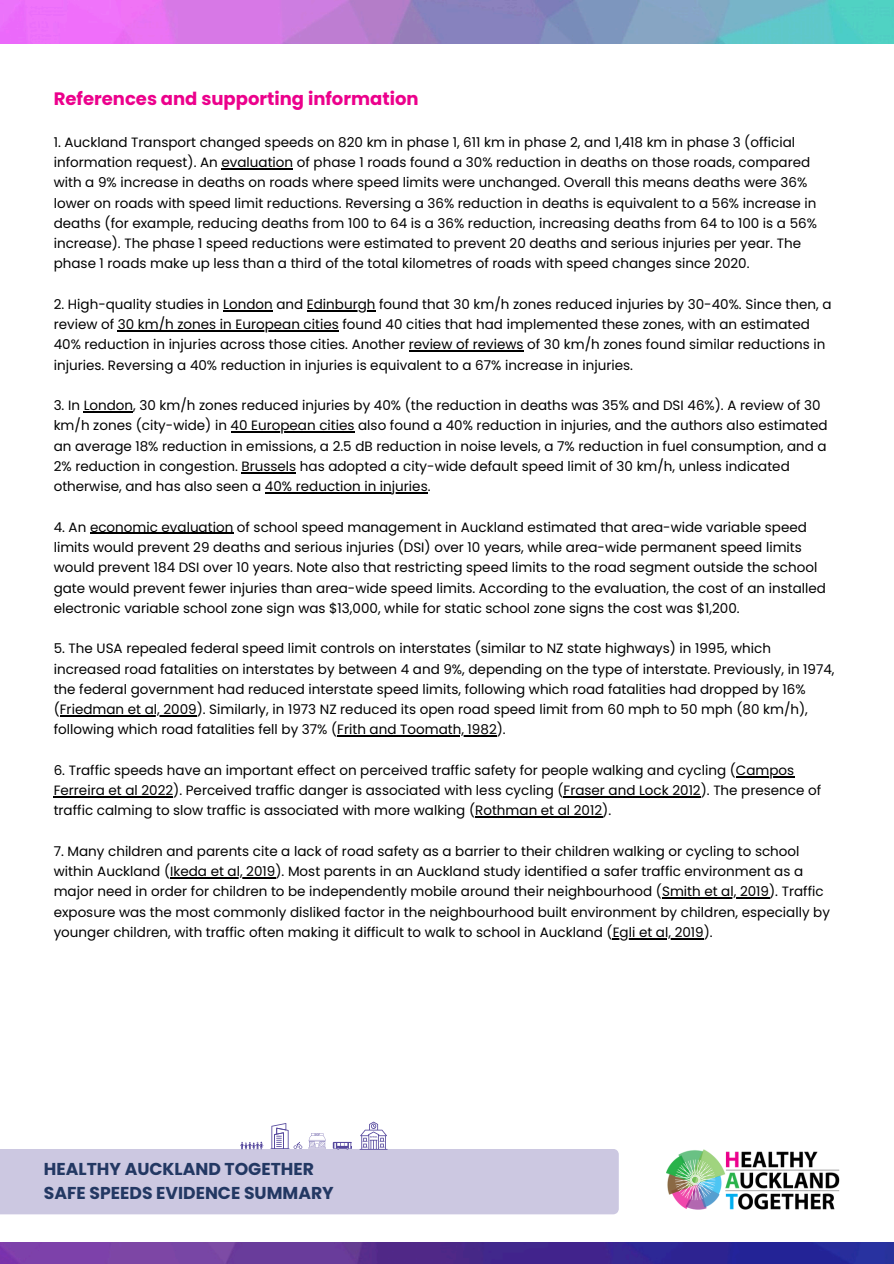
<style>
.page{position:relative;width:894px;height:1264px;background:#fff}
.page>*{position:absolute;margin:0;border:0;box-sizing:border-box;transform-origin:0 0}
.t1{font:700 18px "Poppins";color:#ec008c}
.t2{font:700 17.25px/23.7px "Poppins";color:#233863}
.t3{font:13.5px/20.2px "Poppins";color:#000}
</style>
<div class="page">
<img style="left:0;top:0;width:893px;height:1263px">
<div style="left:0;top:44px;width:893px;height:1197px;background:#fff"></div>
<img style="left:666px;top:1149px;width:172px;height:61px">
<svg style="left:0;top:1121px;width:618px;height:93px"></svg>
<hr style="left:221px;top:168px;width:72px;height:1px;background:#000">
<hr style="left:223px;top:310px;width:50px;height:1px;background:#000">
<hr style="left:307px;top:310px;width:68px;height:1px;background:#000">
<hr style="left:118px;top:330px;width:221px;height:1px;background:#000">
<hr style="left:408px;top:350px;width:115px;height:2px;background:#000">
<hr style="left:84px;top:411px;width:49px;height:1px;background:#000">
<hr style="left:230px;top:431px;width:124px;height:2px;background:#000">
<hr style="left:241px;top:472px;width:55px;height:1px;background:#000">
<hr style="left:265px;top:492px;width:162px;height:1px;background:#000">
<hr style="left:90px;top:533px;width:143px;height:1px;background:#000">
<hr style="left:60px;top:715px;width:137px;height:1px;background:#000">
<hr style="left:337px;top:735px;width:159px;height:1px;background:#000">
<hr style="left:735px;top:776px;width:59px;height:1px;background:#000">
<hr style="left:54px;top:796px;width:119px;height:1px;background:#000">
<hr style="left:563px;top:796px;width:137px;height:1px;background:#000">
<hr style="left:475px;top:816px;width:127px;height:1px;background:#000">
<hr style="left:170px;top:877px;width:105px;height:1px;background:#000">
<hr style="left:662px;top:897px;width:107px;height:1px;background:#000">
<hr style="left:612px;top:938px;width:91px;height:1px;background:#000">
<p class="t1" style="left:54px;top:86px;width:366px">References and supporting information</p>
<p class="t3" style="left:54px;top:132px;width:764px">1. Auckland Transport changed speeds on 820 km in phase 1, 611 km in phase 2, and 1,418 km in phase 3 (official information request). An evaluation of phase 1 roads found a 30% reduction in deaths on those roads, compared with a 9% increase in deaths on roads where speed limits were unchanged. Overall this means deaths were 36% lower on roads with speed limit reductions. Reversing a 36% reduction in deaths is equivalent to a 56% increase in deaths (for example, reducing deaths from 100 to 64 is a 36% reduction, increasing deaths from 64 to 100 is a 56% increase). The phase 1 speed reductions were estimated to prevent 20 deaths and serious injuries per year. The phase 1 roads make up less than a third of the total kilometres of roads with speed changes since 2020.</p>
<p class="t3" style="left:54px;top:294px;width:779px">2. High-quality studies in London and Edinburgh found that 30 km/h zones reduced injuries by 30-40%. Since then, a</p>
<p class="t3" style="left:54px;top:314px;width:757px">review of 30 km/h zones in European cities found 40 cities that had implemented these zones, with an estimated</p>
<p class="t3" style="left:54px;top:334px;width:773px">40% reduction in injuries across those cities. Another review of reviews of 30 km/h zones found similar reductions in injuries. Reversing a 40% reduction in injuries is equivalent to a 67% increase in injuries.</p>
<p class="t3" style="left:54px;top:395px;width:775px">3. In London, 30 km/h zones reduced injuries by 40% (the reduction in deaths was 35% and DSI 46%). A review of 30 km/h zones (city-wide) in 40 European cities also found a 40% reduction in injuries, and the authors also estimated</p>
<p class="t3" style="left:54px;top:436px;width:774px">an average 18% reduction in emissions, a 2.5 dB reduction in noise levels, a 7% reduction in fuel consumption, and a<br>2% reduction in congestion. Brussels has adopted a city-wide default speed limit of 30 km/h, unless indicated otherwise, and has also seen a 40% reduction in injuries.</p>
<p class="t3" style="left:54px;top:517px;width:773px">4. An economic evaluation of school speed management in Auckland estimated that area-wide variable speed limits would prevent 29 deaths and serious injuries (DSI) over 10 years, while area-wide permanent speed limits would prevent 184 DSI over 10 years. Note also that restricting speed limits to the road segment outside the school gate would prevent fewer injuries than area-wide speed limits. According to the evaluation, the cost of an installed electronic variable school zone sign was $13,000, while for static school zone signs the cost was $1,200.</p>
<p class="t3" style="left:54px;top:638px;width:782px">5. The USA repealed federal speed limit controls on interstates (similar to NZ state highways) in 1995, which increased road fatalities on interstates by between 4 and 9%, depending on the type of interstate. Previously, in 1974, the federal government had reduced interstate speed limits, following which road fatalities had dropped by 16%</p>
<p class="t3" style="left:54px;top:699px;width:755px">(Friedman et al, 2009). Similarly, in 1973 NZ reduced its open road speed limit from 60 mph to 50 mph (80 km/h),</p>
<p class="t3" style="left:54px;top:719px;width:453px">following which road fatalities fell by 37% (Frith and Toomath, 1982).</p>
<p class="t3" style="left:54px;top:760px;width:741px">6. Traffic speeds have an important effect on perceived traffic safety for people walking and cycling (Campos</p>
<p class="t3" style="left:54px;top:780px;width:768px">Ferreira et al 2022). Perceived traffic danger is associated with less cycling (Fraser and Lock 2012). The presence of traffic calming to slow traffic is associated with more walking (Rothman et al 2012).</p>
<p class="t3" style="left:54px;top:841px;width:747px">7. Many children and parents cite a lack of road safety as a barrier to their children walking or cycling to school</p>
<p class="t3" style="left:54px;top:861px;width:750px">within Auckland (Ikeda et al, 2019). Most parents in an Auckland study identified a safer traffic environment as a</p>
<h1 class="t3" style="left:54px;top:881px;width:771px">major need in order for children to be independently mobile around their neighbourhood (Smith et al, 2019). Traffic</h1>
<p class="t3" style="left:54px;top:901px;width:777px">exposure was the most commonly disliked factor in the neighbourhood built environment by children, especially by younger children, with traffic often making it difficult to walk to school in Auckland (Egli et al, 2019).</p>
<p class="t2" style="left:44px;top:1156px;width:291px">HEALTHY AUCKLAND TOGETHER<br>SAFE SPEEDS EVIDENCE SUMMARY</p>
</div>
